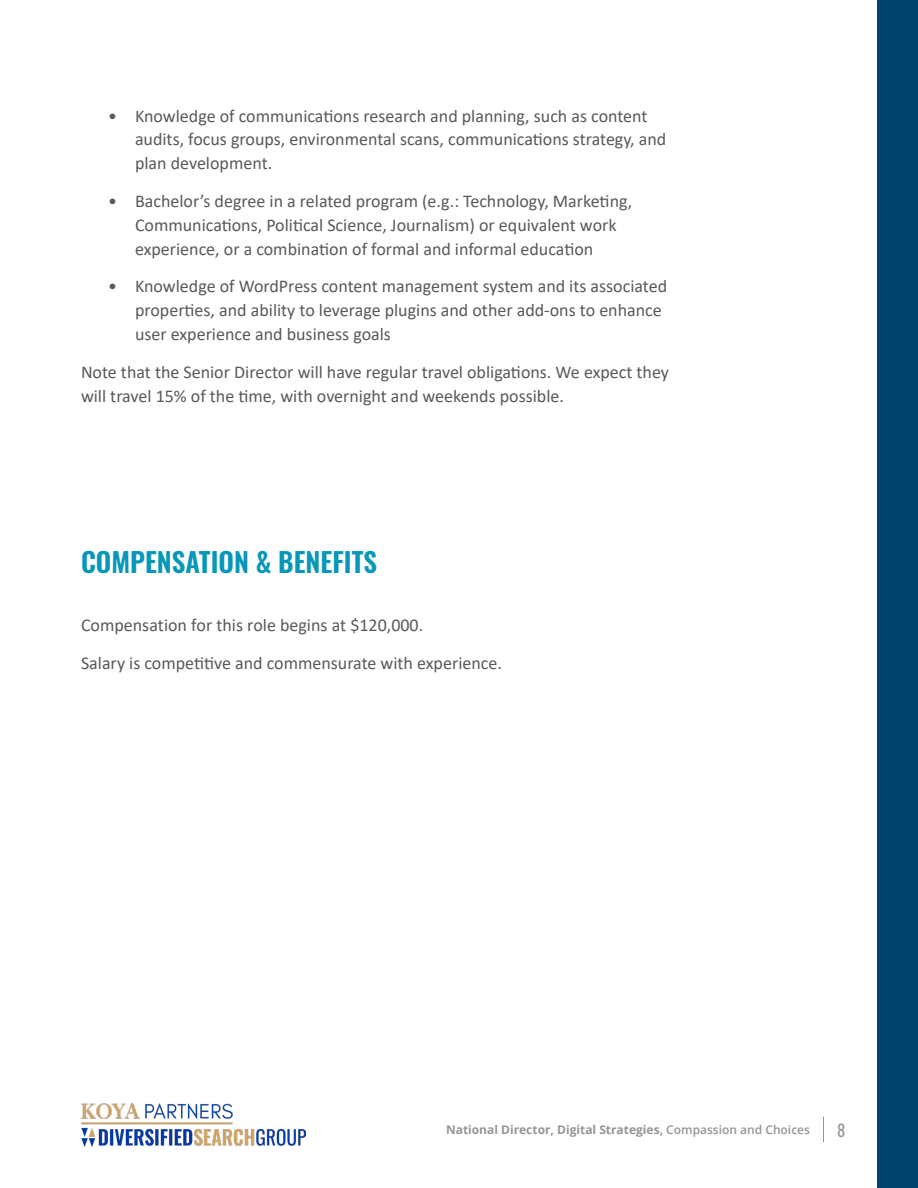
<style>
.page{position:relative;width:918px;height:1188px;background:#fff}
.page>*{position:absolute;margin:0;border:0;box-sizing:border-box;transform-origin:0 0}
.t1{font:600 27px "Oswald";color:#0797b9}
.t2{font:18px/24px "Calibri";color:#58595b}
.t3{font:16.5px "Oswald";color:#939598}
.t4{font:700 12px "Open Sans";color:#939598}
.s1{font-weight:600}
</style>
<div class="page">
<div style="left:878px;top:0;width:40px;height:1188px;background:#00446d"></div>
<svg style="left:823px;top:1117px;width:1px;height:25px"></svg>
<img style="left:81px;top:1104px;width:225px;height:42px">
<p class="t2" style="left:135px;top:103px;width:533px;text-indent:-27px">• Knowledge of communications research and planning, such as content audits, focus groups, environmental scans, communications strategy, and plan development.</p>
<p class="t2" style="left:135px;top:189px;width:499px;text-indent:-27px">• Bachelor’s degree in a related program (e.g.: Technology, Marketing,<br>Communications, Political Science, Journalism) or equivalent work experience, or a combination of formal and informal education</p>
<p class="t2" style="left:135px;top:274px;width:534px;text-indent:-27px">• Knowledge of WordPress content management system and its associated properties, and ability to leverage plugins and other add-ons to enhance user experience and business goals</p>
<p class="t2" style="left:81px;top:360px;width:590px">Note that the Senior Director will have regular travel obligations. We expect they will travel 15% of the time, with overnight and weekends possible.</p>
<h1 class="t1" style="left:81px;top:538px;width:298px">COMPENSATION &amp; BENEFITS</h1>
<p class="t2" style="left:81px;top:606px;width:422px;line-height:37.5px">Compensation for this role begins at $120,000.<br>Salary is competitive and commensurate with experience.</p>
<p class="t4" style="left:446px;top:1121px;width:366px">National Director, Digital Strategies, <span class="s1">Compassion and Choices</span></p>
<p class="t3" style="left:837px;top:1115px;width:10px">8</p>
</div>
